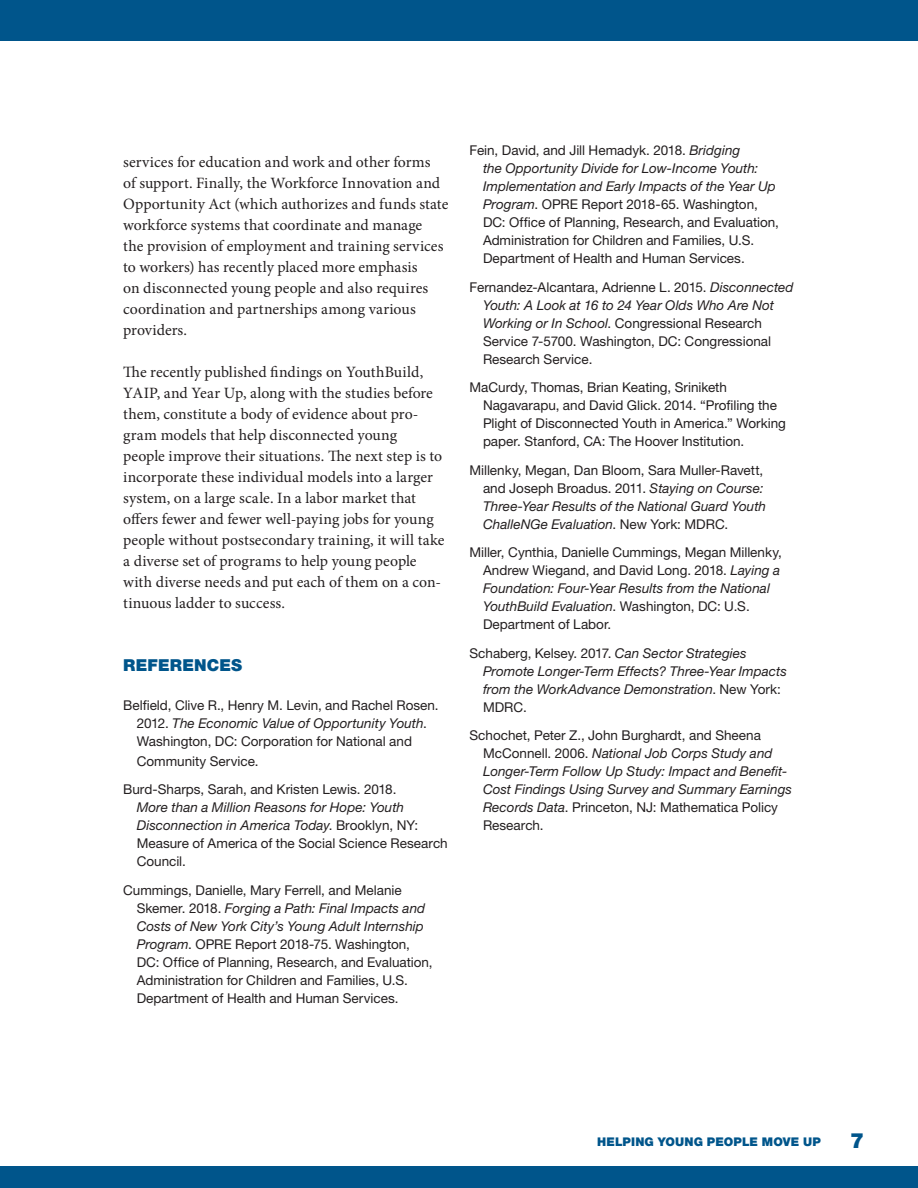
<style>
.page{position:relative;width:918px;height:1188px;background:#fff}
.page>*{position:absolute;margin:0;border:0;box-sizing:border-box;transform-origin:0 0}
.t1{font:900 21px "Helvetica Neue LT Std";color:#00558b}
.Subhead_A{font:900 16.5px "Helvetica Neue LT Std";letter-spacing:.01em;color:#00558b}
.Body_Text{font:15.75px/21px "Minion Pro";color:#231f20}
.References{font:13.5px/18px "Helvetica Neue LT Std";color:#231f20}
.References-2{font:italic 13.5px/18px "Helvetica Neue LT Std";color:#231f20}
.t2{font:900 12px "Helvetica Neue LT Std";letter-spacing:.015em;color:#00558b}
.s1{font-style:italic}
.s2{font-style:normal}
</style>
<div class="page">
<div style="left:0;top:1166px;width:918px;height:22px;background:#00558b"></div>
<div style="left:0;top:0;width:918px;height:40px;background:#00558b"></div>
<p class="Body_Text" style="left:123px;top:151px;width:327px">services for education and work and other forms<br>of support. Finally, the Workforce Innovation and Opportunity Act (which authorizes and funds state workforce systems that coordinate and manage<br>the provision of employment and training services to workers) has recently placed more emphasis<br>on disconnected young people and also requires coordination and partnerships among various providers.</p>
<p class="Body_Text" style="left:123px;top:361px;width:323px">The recently published findings on YouthBuild, YAIP, and Year Up, along with the studies before them, constitute a body of evidence about pro&shy;gram models that help disconnected young<br>people improve their situations. The next step is to incorporate these individual models into a larger system, on a large scale. In a labor market that offers fewer and fewer well-paying jobs for young people without postsecondary training, it will take a diverse set of programs to help young people with diverse needs and put each of them on a con&shy;tinuous ladder to success.</p>
<p class="Subhead_A" style="left:123px;top:655px;width:121px">REFERENCES</p>
<p class="References" style="left:137px;top:696px;width:303px;text-indent:-14px">Belfield, Clive R., Henry M. Levin, and Rachel Rosen.<br>2012. <span class="s1">The Economic Value of Opportunity Youth</span>.<br>Washington, DC: Corporation for National and</p>
<p class="References" style="left:137px;top:752px;width:123px">Community Service.</p>
<p class="References" style="left:137px;top:780px;width:313px;text-indent:-14px">Burd-Sharps, Sarah, and Kristen Lewis. 2018.<br><span class="s1">More than a Million Reasons for Hope: Youth Disconnection in America Today</span>. Brooklyn, NY:<br>Measure of America of the Social Science Research Council.</p>
<p class="References" style="left:137px;top:881px;width:298px;text-indent:-14px">Cummings, Danielle, Mary Ferrell, and Melanie Skemer. 2018. <span class="s1">Forging a Path: Final Impacts and Costs of New York City’s Young Adult Internship Program</span>. OPRE Report 2018-75. Washington, DC: Office of Planning, Research, and Evaluation, Administration for Children and Families, U.S.<br>Department of Health and Human Services.</p>
<p class="References" style="left:483px;top:141px;width:298px;text-indent:-14px">Fein, David, and Jill Hemadyk. 2018. <span class="s1">Bridging<br>the Opportunity Divide for Low-Income Youth:<br>Implementation and Early Impacts of the Year Up Program</span>. OPRE Report 2018-65. Washington, DC: Office of Planning, Research, and Evaluation, Administration for Children and Families, U.S.<br>Department of Health and Human Services.</p>
<p class="References" style="left:483px;top:278px;width:312px;text-indent:-14px">Fernandez-Alcantara, Adrienne L. 2015. <span class="s1">Disconnected Youth: A Look at 16 to 24 Year Olds Who Are Not Working or In School</span>. Congressional Research Service 7-5700. Washington, DC: Congressional Research Service.</p>
<p class="References" style="left:483px;top:378px;width:304px;text-indent:-14px">MaCurdy, Thomas, Brian Keating, Sriniketh Nagavarapu, and David Glick. 2014. “Profiling the Plight of Disconnected Youth in America.” Working paper. Stanford, CA: The Hoover Institution.</p>
<p class="References" style="left:483px;top:461px;width:285px;text-indent:-14px">Millenky, Megan, Dan Bloom, Sara Muller-Ravett, and Joseph Broadus. 2011. <span class="s1">Staying on Course:<br>Three-Year Results of the National Guard Youth ChalleNGe Evaluation</span>. New York: MDRC.</p>
<p class="References" style="left:483px;top:543px;width:301px;text-indent:-14px">Miller, Cynthia, Danielle Cummings, Megan Millenky, Andrew Wiegand, and David Long. 2018. <span class="s1">Laying a Foundation: Four-Year Results from the National YouthBuild Evaluation</span>. Washington, DC: U.S.<br>Department of Labor.</p>
<p class="References-2" style="left:483px;top:644px;width:305px;text-indent:-14px"><span class="s2">Schaberg, Kelsey. 2017.</span> Can Sector Strategies Promote Longer-Term Effects? Three-Year Impacts from the WorkAdvance Demonstration<span class="s2">. New York:<br>MDRC.</span></p>
<p class="References-2" style="left:483px;top:726px;width:311px;text-indent:-14px"><span class="s2">Schochet, Peter Z., John Burghardt, and Sheena McConnell. 2006.</span> National Job Corps Study and Longer-Term Follow Up Study: Impact and Benefit-Cost Findings Using Survey and Summary Earnings Records Data<span class="s2">. Princeton, NJ: Mathematica Policy Research.</span></p>
<p class="t2" style="left:597px;top:1134px;width:225px">HELPING YOUNG PEOPLE MOVE UP</p>
<h1 class="t1" style="left:850px;top:1128px;width:16px">7</h1>
</div>
